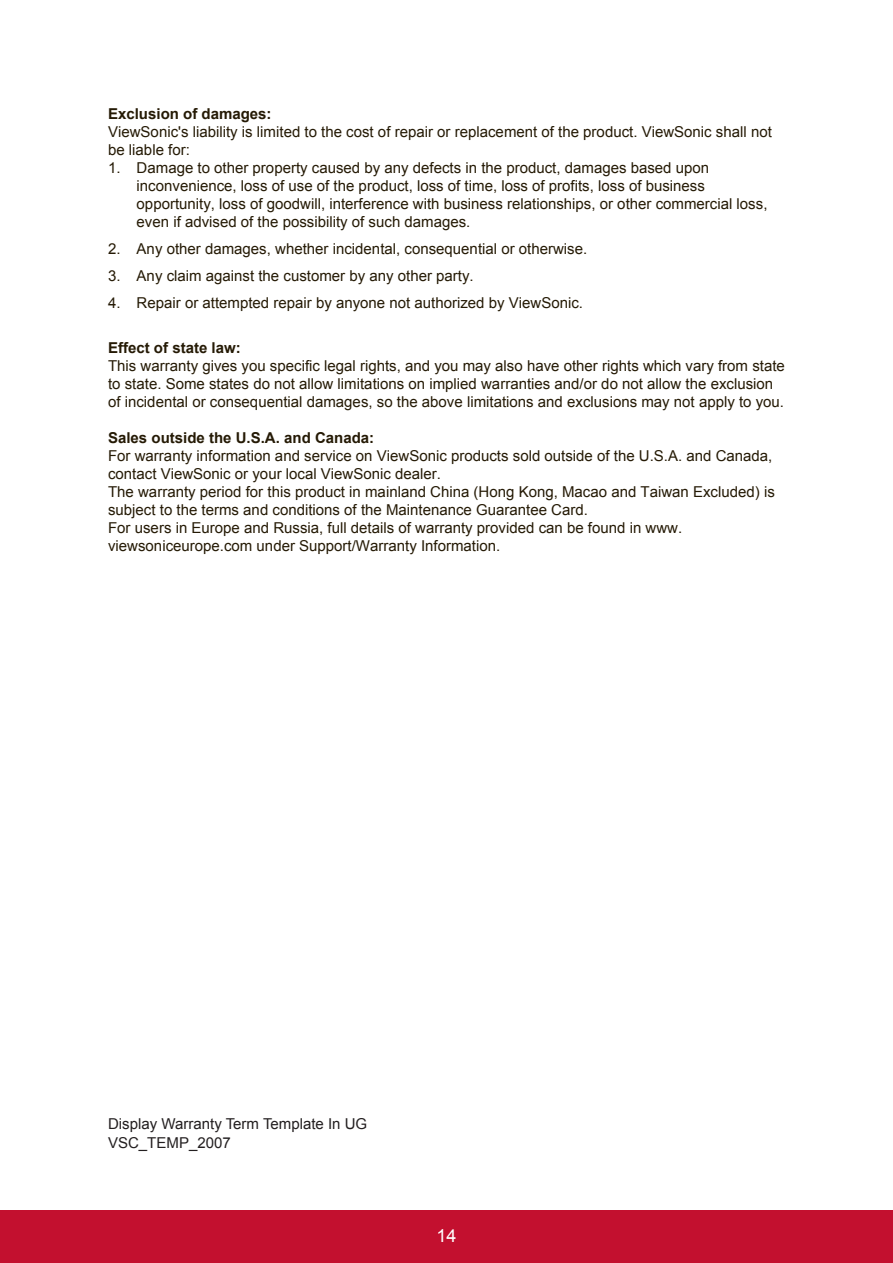
<style>
.page{position:relative;width:893px;height:1263px;background:#fff}
.page>*{position:absolute;margin:0;border:0;box-sizing:border-box;transform-origin:0 0}
.t1{font:18px "Arial";color:#fff}
.t2{font:15px/18px "Arial";color:#251a05}
.t3{font:700 15px "Arial";color:#251a05}
.t4{font:15px/19.5px "Arial";color:#231f20}
</style>
<div class="page">
<div style="left:0;top:1210px;width:892px;height:53px;background:#c3102f"></div>
<p class="t3" style="left:108px;top:104px;width:165px">Exclusion of damages:</p>
<p class="t2" style="left:108px;top:123px;width:665px">ViewSonic's liability is limited to the cost of repair or replacement of the product. ViewSonic shall not be liable for:</p>
<p class="t2" style="left:136px;top:159px;width:632px;text-indent:-28px">1. Damage to other property caused by any defects in the product, damages based upon inconvenience, loss of use of the product, loss of time, loss of profits, loss of business opportunity, loss of goodwill, interference with business relationships, or other commercial loss, even if advised of the possibility of such damages.</p>
<p class="t2" style="left:108px;top:240px;width:480px">2. Any other damages, whether incidental, consequential or otherwise.</p>
<p class="t2" style="left:108px;top:267px;width:367px">3. Any claim against the customer by any other party.</p>
<p class="t2" style="left:108px;top:294px;width:476px">4. Repair or attempted repair by anyone not authorized by ViewSonic.</p>
<p class="t3" style="left:108px;top:338px;width:134px">Effect of state law:</p>
<p class="t2" style="left:108px;top:357px;width:678px">This warranty gives you specific legal rights, and you may also have other rights which vary from state to state. Some states do not allow limitations on implied warranties and/or do not allow the exclusion of incidental or consequential damages, so the above limitations and exclusions may not apply to you.</p>
<p class="t3" style="left:108px;top:428px;width:267px">Sales outside the U.S.A. and Canada:</p>
<p class="t2" style="left:108px;top:447px;width:668px">For warranty information and service on ViewSonic products sold outside of the U.S.A. and Canada, contact ViewSonic or your local ViewSonic dealer.<br>The warranty period for this product in mainland China (Hong Kong, Macao and Taiwan Excluded) is subject to the terms and conditions of the Maintenance Guarantee Card.<br>For users in Europe and Russia, full details of warranty provided can be found in www. viewsoniceurope.com under Support/Warranty Information.</p>
<p class="t4" style="left:108px;top:1114px;width:260px">Display Warranty Term Template In UG<br>VSC_TEMP_2007</p>
<p class="t1" style="left:436px;top:1223px;width:22px">14</p>
</div>
